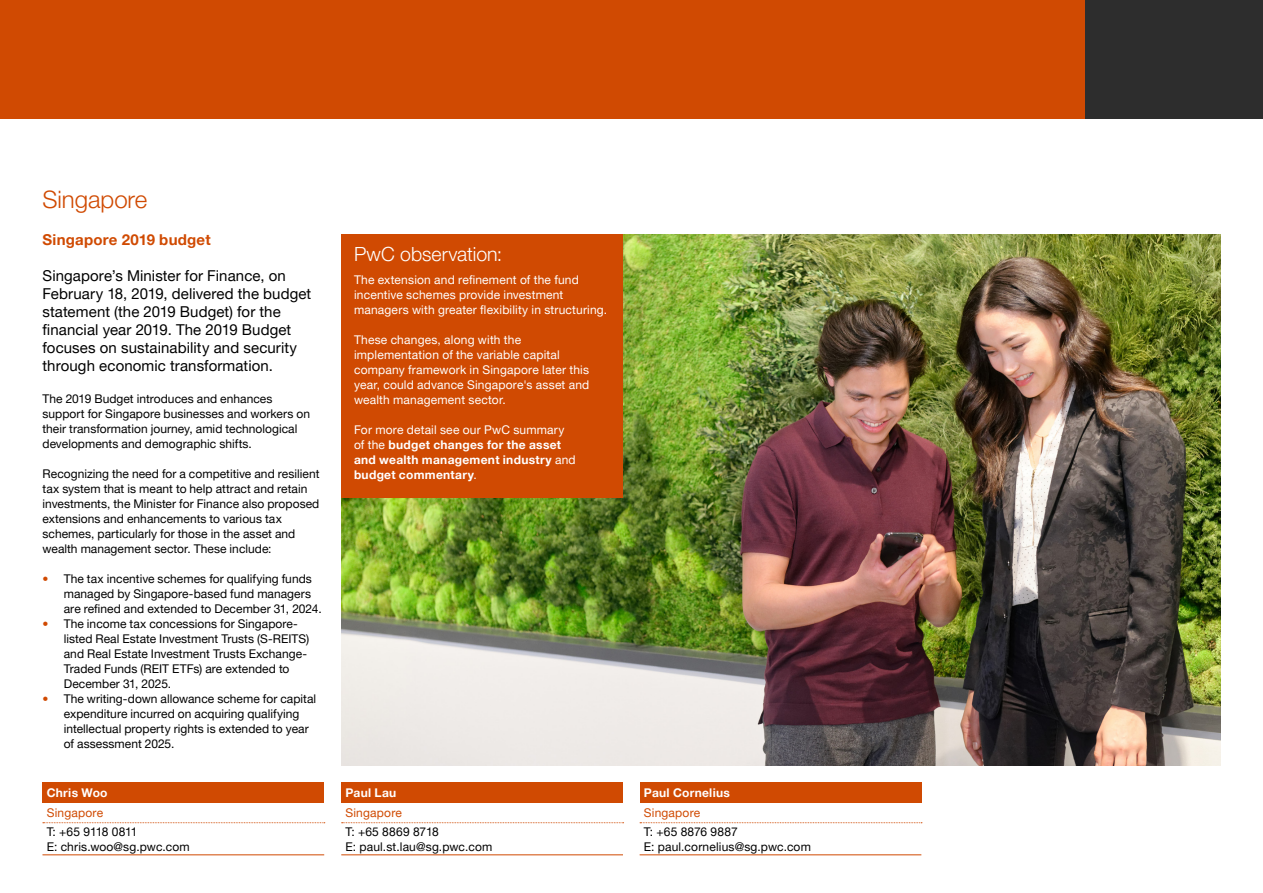
<style>
.page{position:relative;width:1263px;height:893px;background:#fff}
.page>*{position:absolute;margin:0;border:0;box-sizing:border-box;transform-origin:0 0}
.Body_copy{font:300 24px "Helvetica Neue LT Pro";color:#d04a02}
.Body_copy-2{font:300 19.5px "Helvetica Neue LT Pro";color:#fff}
.Intro_text{font:15px/18px "Helvetica Neue LT Pro";letter-spacing:.005em;color:#000}
.Sub_title{font:700 15px "Helvetica Neue LT Pro";letter-spacing:.015em;color:#d04a02}
.Intro_text-2{font:12px/15px "Helvetica Neue LT Pro";letter-spacing:.005em;color:#000}
.t1{font:12px/15px "Helvetica Neue LT Pro";letter-spacing:.015em;color:#fff}
.Body_copy-3{font:700 12px/15px "Helvetica Neue LT Pro";letter-spacing:.025em;color:#fff}
.Body_copy-4{font:12px "Helvetica Neue LT Pro";letter-spacing:.015em;color:#000}
.Body_copy-5{font:12px "Helvetica Neue LT Pro";letter-spacing:.015em;color:#d04a02}
.Body_copy-6{font:12px "Helvetica Neue LT Pro";letter-spacing:-.02em;color:#000}
.s1{color:#d04a02}
.s2{font-weight:400}
</style>
<div class="page">
<div style="left:0;top:0;width:1085px;height:119px;background:#d04a02"></div>
<div style="left:1085px;top:0;width:178px;height:119px;background:#2d2d2d"></div>
<img style="left:341px;top:234px;width:879px;height:532px">
<div style="left:42px;top:783px;width:282px;height:20px;background:#d04a02"></div>
<svg style="left:43px;top:822px;width:282px;height:1px"></svg>
<hr style="left:42px;top:854px;width:282px;height:1px;background:#d04a02">
<div style="left:341px;top:783px;width:282px;height:20px;background:#d04a02"></div>
<svg style="left:342px;top:822px;width:282px;height:1px"></svg>
<hr style="left:341px;top:854px;width:282px;height:1px;background:#d04a02">
<div style="left:640px;top:783px;width:281px;height:20px;background:#d04a02"></div>
<svg style="left:640px;top:822px;width:282px;height:1px"></svg>
<hr style="left:640px;top:854px;width:281px;height:1px;background:#d04a02">
<div style="left:341px;top:234px;width:282px;height:264px;background:#d04a02"></div>
<p class="Body_copy" style="left:43px;top:185px;width:106px">Singapore</p>
<p class="Sub_title" style="left:43px;top:230px;width:170px">Singapore 2019 budget</p>
<p class="Intro_text" style="left:43px;top:266px;width:270px">Singapore’s Minister for Finance, on February 18, 2019, delivered the budget statement (the 2019 Budget) for the financial year 2019. The 2019 Budget focuses on sustainability and security through economic transformation.</p>
<p class="Intro_text-2" style="left:43px;top:391px;width:269px">The 2019 Budget introduces and enhances support for Singapore businesses and workers on their transformation journey, amid technological developments and demographic shifts.</p>
<p class="Intro_text-2" style="left:43px;top:466px;width:278px">Recognizing the need for a competitive and resilient tax system that is meant to help attract and retain investments, the Minister for Finance also proposed extensions and enhancements to various tax schemes, particularly for those in the asset and wealth management sector. These include:</p>
<p class="Intro_text-2" style="left:64px;top:571px;width:259px;text-indent:-21px"><span class="s1">•</span> The tax incentive schemes for qualifying funds managed by Singapore-based fund managers are refined and extended to December 31, 2024.</p>
<p class="Intro_text-2" style="left:64px;top:616px;width:247px;text-indent:-21px"><span class="s1">•</span> The income tax concessions for Singapore&shy;listed Real Estate Investment Trusts (S-REITS) and Real Estate Investment Trusts Exchange-Traded Funds (REIT ETFs) are extended to December 31, 2025.</p>
<p class="Intro_text-2" style="left:64px;top:691px;width:254px;text-indent:-21px"><span class="s1">•</span> The writing-down allowance scheme for capital expenditure incurred on acquiring qualifying intellectual property rights is extended to year of assessment 2025.</p>
<p class="Body_copy-3" style="left:47px;top:785px;width:62px">Chris Woo</p>
<p class="Body_copy-5" style="left:47px;top:805px;width:58px">Singapore</p>
<p class="Body_copy-6" style="left:47px;top:824px;width:92px">T: +65 9118 0811</p>
<p class="Body_copy-4" style="left:47px;top:839px;width:145px">E: chris.woo@sg.pwc.com</p>
<p class="Body_copy-2" style="left:354px;top:242px;width:150px">PwC observation:</p>
<p class="t1" style="left:354px;top:272px;width:255px">The extension and refinement of the fund incentive schemes provide investment managers with greater flexibility in structuring.</p>
<p class="t1" style="left:354px;top:332px;width:237px">These changes, along with the implementation of the variable capital company framework in Singapore later this year, could advance Singapore's asset and wealth management sector.</p>
<p class="Body_copy-3" style="left:354px;top:422px;width:223px"><span class="s2">For more detail see our PwC summary of the</span> budget changes for the asset and wealth management industry <span class="s2">and </span>budget commentary<span class="s2">.</span></p>
<p class="Body_copy-3" style="left:345px;top:785px;width:52px">Paul Lau</p>
<p class="Body_copy-5" style="left:345px;top:805px;width:58px">Singapore</p>
<p class="Body_copy-4" style="left:345px;top:824px;width:95px">T: +65 8869 8718</p>
<p class="Body_copy-4" style="left:345px;top:839px;width:148px">E: paul.st.lau@sg.pwc.com</p>
<p class="Body_copy-3" style="left:644px;top:785px;width:88px">Paul Cornelius</p>
<p class="Body_copy-5" style="left:644px;top:805px;width:58px">Singapore</p>
<p class="Body_copy-4" style="left:644px;top:824px;width:95px">T: +65 8876 9887</p>
<p class="Body_copy-4" style="left:644px;top:839px;width:169px">E: paul.cornelius@sg.pwc.com</p>
</div>
